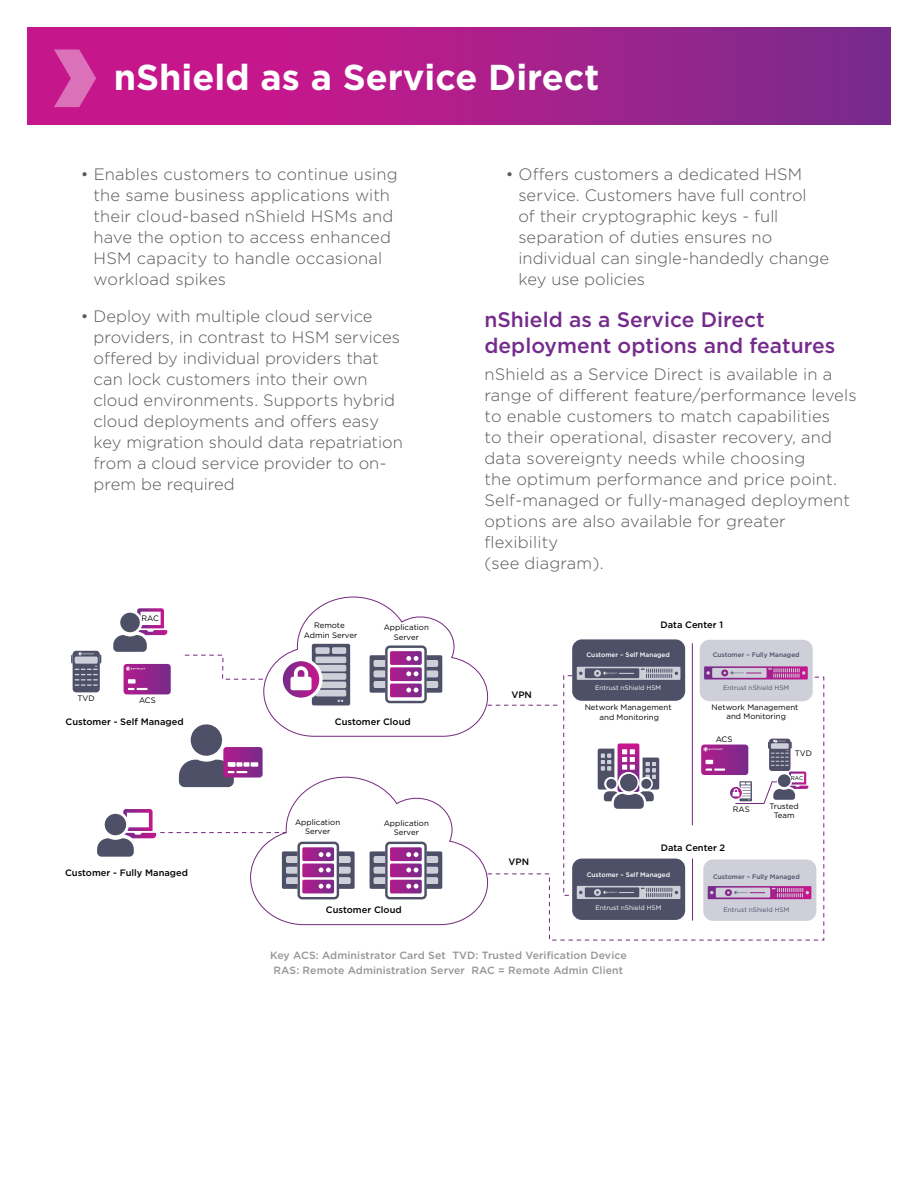
<style>
.page{position:relative;width:918px;height:1188px;background:#fff}
.page>*{position:absolute;margin:0;border:0;box-sizing:border-box;transform-origin:0 0}
._1_Back_Page_Title{font:700 36px "Gotham";color:#fff}
._3_Header{font:500 21px/25.5px "Gotham";color:#742b8b}
._4_Body_Text{font:300 16.5px/21px "Gotham";letter-spacing:.005em;color:#57585a}
._5_Figure_Header{font:500 10.5px/15px "Gotham";letter-spacing:.01em;color:#939598;text-align:center}
.t1{font:500 9.3px "Gotham";color:#000}
.t2{font:7.95px/9.4px "Gotham";color:#000;text-align:center}
.t3{font:500 6.45px "Gotham";color:#4d5067}
.t4{font:500 6.45px "Gotham";color:#fff}
.t5{font:6.45px "Gotham";color:#fff}
.t6{font:6.45px "Gotham";color:#4d5067}
.t7{font:5.55px "Gotham";color:#000}
</style>
<div class="page">
<svg style="left:27px;top:27px;width:864px;height:98px;background:#a91e8b"></svg>
<div style="left:700px;top:640px;width:113px;height:61px;background:#cecfd9;border-radius:10px"></div>
<div style="left:572px;top:639px;width:113px;height:62px;background:#4d5067;border-radius:10px"></div>
<div style="left:577px;top:667px;width:103px;height:13px;background:#cecfd9"></div>
<svg style="left:704px;top:666px;width:104px;height:10px"></svg>
<svg style="left:549px;top:676px;width:275px;height:265px"></svg>
<hr style="left:692px;top:643px;width:1px;height:182px;background:#75297f">
<hr style="left:692px;top:858px;width:1px;height:63px;background:#75297f">
<div style="left:703px;top:859px;width:113px;height:62px;background:#cecfd9;border-radius:10px"></div>
<svg style="left:708px;top:886px;width:103px;height:13px"></svg>
<div style="left:572px;top:859px;width:113px;height:61px;background:#4d5067;border-radius:10px"></div>
<div style="left:577px;top:886px;width:103px;height:13px;background:#cecfd9"></div>
<svg style="left:71px;top:597px;width:607px;height:328px"></svg>
<svg style="left:701px;top:739px;width:107px;height:65px"></svg>
<svg style="left:54px;top:50px;width:42px;height:57px;background:#d24da7"></svg>
<p class="_1_Back_Page_Title" style="left:114px;top:54px;width:487px">nShield as a Service Direct</p>
<p class="_4_Body_Text" style="left:94px;top:163px;width:306px;text-indent:-13px">• Enables customers to continue using the same business applications with their cloud-based nShield HSMs and have the option to access enhanced<br>HSM capacity to handle occasional workload spikes</p>
<p class="_4_Body_Text" style="left:94px;top:305px;width:311px;text-indent:-13px">• Deploy with multiple cloud service providers, in contrast to HSM services offered by individual providers that can lock customers into their own cloud environments. Supports hybrid cloud deployments and offers easy key migration should data repatriation from a cloud service provider to on&shy;prem be required</p>
<p class="t2" style="left:142px;top:613px;width:19px">RAC</p>
<p class="t2" style="left:78px;top:693px;width:19px">TVD</p>
<p class="t1" style="left:66px;top:715px;width:120px">Customer - Self Managed</p>
<p class="t2" style="left:139px;top:696px;width:18px">ACS</p>
<p class="t1" style="left:65px;top:866px;width:125px">Customer - Fully Managed</p>
<p class="t2" style="left:304px;top:621px;width:55px">Remote<br>Admin Server</p>
<p class="t2" style="left:384px;top:622px;width:47px">Application<br>Server</p>
<p class="t1" style="left:335px;top:715px;width:77px">Customer Cloud</p>
<p class="t2" style="left:295px;top:817px;width:47px">Application<br>Server</p>
<p class="t2" style="left:384px;top:818px;width:47px">Application<br>Server</p>
<p class="t1" style="left:326px;top:903px;width:77px">Customer Cloud</p>
<p class="_4_Body_Text" style="left:519px;top:163px;width:312px;text-indent:-13px">• Offers customers a dedicated HSM service. Customers have full control<br>of their cryptographic keys - full separation of duties ensures no individual can single-handedly change key use policies</p>
<p class="_3_Header" style="left:485px;top:307px;width:352px">nShield as a Service Direct deployment options and features</p>
<p class="_4_Body_Text" style="left:485px;top:363px;width:374px">nShield as a Service Direct is available in a range of different feature/performance levels to enable customers to match capabilities<br>to their operational, disaster recovery, and data sovereignty needs while choosing<br>the optimum performance and price point.<br>Self-managed or fully-managed deployment options are also available for greater flexibility<br>(see diagram).</p>
<p class="t1" style="left:661px;top:619px;width:64px">Data Center 1</p>
<p class="t1" style="left:511px;top:688px;width:22px">VPN</p>
<p class="t1" style="left:508px;top:856px;width:22px">VPN</p>
<p class="t4" style="left:587px;top:650px;width:85px">Customer – Self Managed</p>
<p class="t3" style="left:713px;top:650px;width:88px">Customer – Fully Managed</p>
<p class="t5" style="left:595px;top:683px;width:67px">Entrust nShield HSM</p>
<p class="t6" style="left:723px;top:683px;width:67px">Entrust nShield HSM</p>
<p class="t2" style="left:585px;top:703px;width:88px">Network Management and Monitoring</p>
<p class="t2" style="left:712px;top:702px;width:88px">Network Management and Monitoring</p>
<p class="t2" style="left:716px;top:734px;width:18px">ACS</p>
<p class="t2" style="left:795px;top:748px;width:19px">TVD</p>
<p class="t7" style="left:791px;top:775px;width:14px">RAC</p>
<p class="t2" style="left:733px;top:805px;width:18px">RAS</p>
<p class="t2" style="left:769px;top:801px;width:31px">Trusted<br>Team</p>
<p class="t1" style="left:661px;top:841px;width:66px">Data Center 2</p>
<p class="t4" style="left:587px;top:870px;width:85px">Customer – Self Managed</p>
<p class="t5" style="left:596px;top:904px;width:67px">Entrust nShield HSM</p>
<p class="t3" style="left:713px;top:872px;width:88px">Customer – Fully Managed</p>
<p class="t6" style="left:724px;top:905px;width:67px">Entrust nShield HSM</p>
<p class="_5_Figure_Header" style="left:270px;top:948px;width:358px">Key ACS: Administrator Card Set TVD: Trusted Verification Device<br>RAS: Remote Administration Server RAC = Remote Admin Client</p>
</div>
